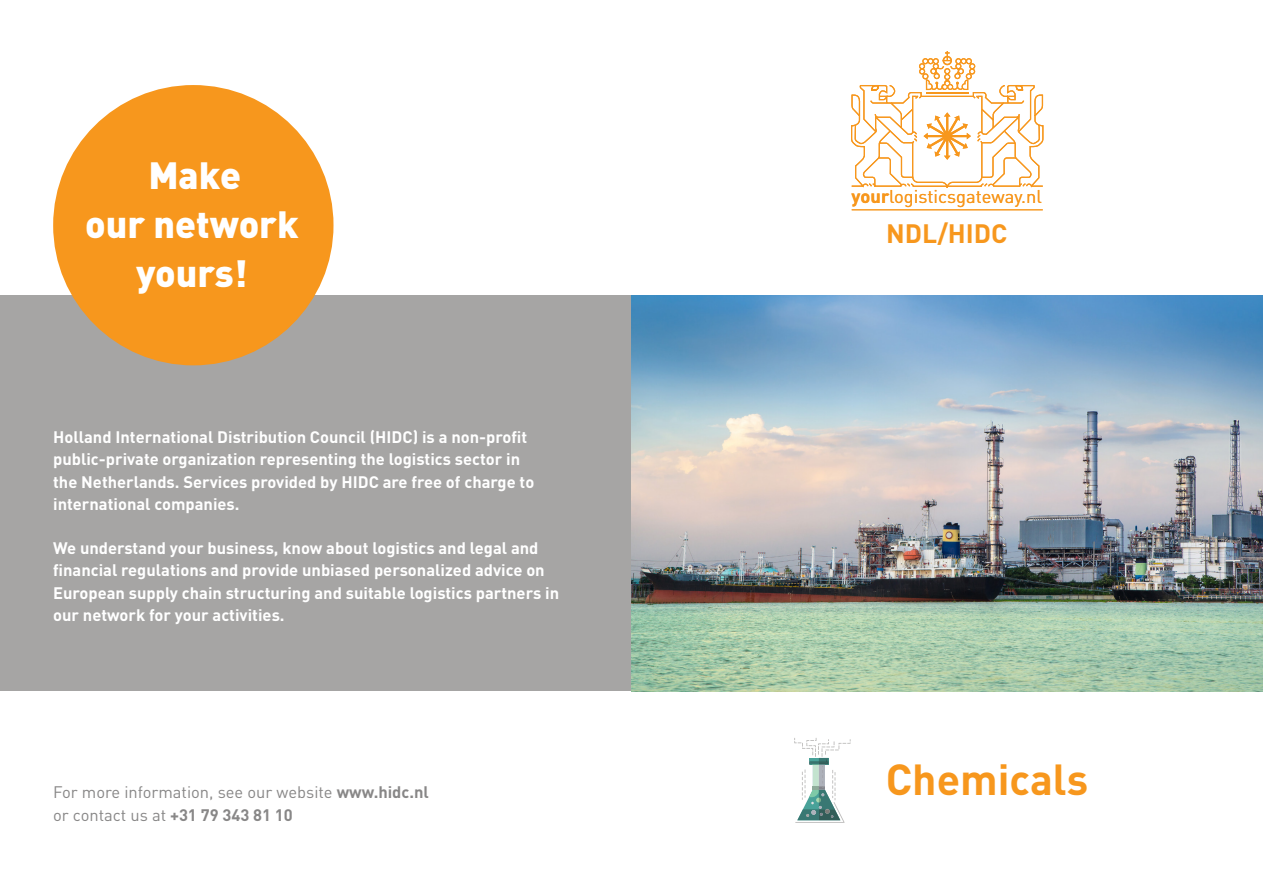
<style>
.page{position:relative;width:1263px;height:893px;background:#fff}
.page>*{position:absolute;margin:0;border:0;box-sizing:border-box;transform-origin:0 0}
.t1{font:700 42.9px "DIN";color:#f7971d}
.t2{font:900 37.5px "DIN";color:#fff}
.t3{font:700 26.25px "DIN";color:#f7971d}
.t4{font:18.3px "DIN";color:#f7971d}
.t5{font:700 16.5px/22.2px "DIN";color:#fff}
.t6{font:16.5px "DIN";color:#888787}
.s1{font-weight:700}
</style>
<div class="page">
<div style="left:0;top:296px;width:631px;height:395px;background:#a6a5a4"></div>
<img style="left:631px;top:296px;width:632px;height:395px">
<hr style="left:852px;top:209px;width:191px;height:1px;background:#f7971d">
<svg style="left:851px;top:51px;width:192px;height:137px"></svg>
<div style="left:53px;top:85px;width:280px;height:280px;background:#f7971d;border-radius:50%"></div>
<svg style="left:794px;top:738px;width:56px;height:85px"></svg>
<p class="t2" style="left:148px;top:150px;width:94px">Make</p>
<p class="t2" style="left:85px;top:199px;width:215px">our network</p>
<p class="t2" style="left:136px;top:249px;width:113px">yours!</p>
<p class="t5" style="left:53px;top:425px;width:483px">Holland International Distribution Council (HIDC) is a non-profit public-private organization representing the logistics sector in the Netherlands. Services provided by HIDC are free of charge to international companies.</p>
<p class="t5" style="left:53px;top:536px;width:507px">We understand your business, know about logistics and legal and financial regulations and provide unbiased personalized advice on European supply chain structuring and suitable logistics partners in our network for your activities.</p>
<p class="t6" style="left:53px;top:782px;width:377px">For more information, see our website <span class="s1">www.hidc.nl</span></p>
<p class="t6" style="left:53px;top:804px;width:241px">or contact us at <span class="s1">+31 79 343 81 10</span></p>
<p class="t4" style="left:851px;top:185px;width:192px"><span class="s1">your</span>logisticsgateway.nl</p>
<p class="t3" style="left:886px;top:217px;width:123px">NDL/HIDC</p>
<p class="t1" style="left:886px;top:751px;width:204px">Chemicals</p>
</div>
